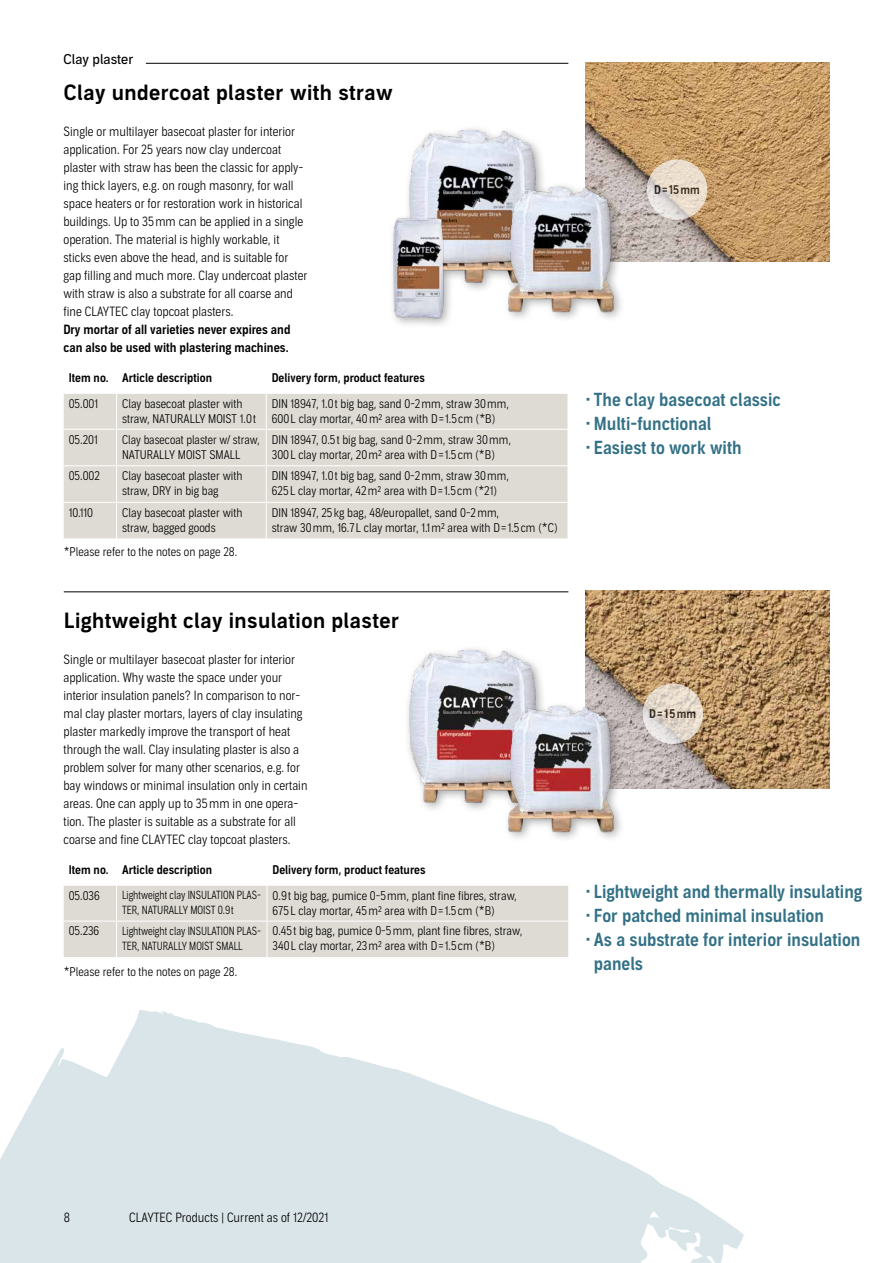
<style>
.page{position:relative;width:893px;height:1263px;background:#fff}
.page>*{position:absolute;margin:0;border:0;box-sizing:border-box;transform-origin:0 0}
.t1{font:21px "Aago Sm";letter-spacing:.02em;color:#000}
.t2{font:18px/24px "Aago Condensed Sm";color:#337186}
.t3{font:13.5px "Aago";color:#000}
.t4{font:300 12.75px/18px "Aago Condensed";color:#000}
.t5{font:12.75px/18px "Aago Condensed Sm";color:#000}
.t6{font:300 12px/15px "Aago Condensed";color:#000}
.t7{font:12px "Aago Condensed Sm";color:#000}
.t8{font:300 11.25px/15px "Aago Condensed";letter-spacing:-.005em;color:#000;scale:.92 1}
</style>
<div class="page">
<svg style="left:0;top:1010px;width:744px;height:253px;fill:#dae5e9"></svg>
<img style="left:585px;top:590px;width:244px;height:198px">
<img style="left:585px;top:63px;width:244px;height:199px">
<div style="left:64px;top:394px;width:504px;height:144px;background:#dedbd4"></div>
<hr style="left:116px;top:394px;width:1px;height:35px;background:#fff">
<hr style="left:266px;top:394px;width:1px;height:35px;background:#fff">
<hr style="left:63px;top:429px;width:54px;height:1px;background:#fff">
<hr style="left:117px;top:429px;width:149px;height:1px;background:#fff">
<hr style="left:116px;top:430px;width:1px;height:35px;background:#fff">
<hr style="left:266px;top:429px;width:302px;height:1px;background:#fff">
<hr style="left:266px;top:430px;width:1px;height:35px;background:#fff">
<hr style="left:63px;top:465px;width:54px;height:1px;background:#fff">
<hr style="left:117px;top:465px;width:149px;height:1px;background:#fff">
<hr style="left:116px;top:466px;width:1px;height:36px;background:#fff">
<hr style="left:266px;top:465px;width:302px;height:1px;background:#fff">
<hr style="left:266px;top:466px;width:1px;height:36px;background:#fff">
<hr style="left:63px;top:502px;width:54px;height:1px;background:#fff">
<hr style="left:117px;top:502px;width:149px;height:1px;background:#fff">
<hr style="left:116px;top:503px;width:1px;height:35px;background:#fff">
<hr style="left:266px;top:502px;width:302px;height:1px;background:#fff">
<hr style="left:266px;top:503px;width:1px;height:35px;background:#fff">
<div style="left:64px;top:886px;width:504px;height:71px;background:#dedbd4"></div>
<hr style="left:116px;top:886px;width:1px;height:35px;background:#fff">
<hr style="left:267px;top:886px;width:1px;height:35px;background:#fff">
<hr style="left:63px;top:921px;width:54px;height:1px;background:#fff">
<hr style="left:117px;top:921px;width:150px;height:1px;background:#fff">
<hr style="left:116px;top:921px;width:1px;height:36px;background:#fff">
<hr style="left:267px;top:921px;width:302px;height:1px;background:#fff">
<hr style="left:267px;top:921px;width:1px;height:36px;background:#fff">
<hr style="left:64px;top:591px;width:504px;height:1px;background:#000">
<hr style="left:146px;top:63px;width:422px;height:1px;background:#000">
<div style="left:403px;top:645px;width:222px;height:197px;background:#000;opacity:.35"></div>
<img style="left:403px;top:645px;width:165px;height:159px">
<img style="left:504px;top:700px;width:117px;height:132px">
<div style="left:388px;top:125px;width:237px;height:204px;background:#000;opacity:.35"></div>
<img style="left:394px;top:125px;width:175px;height:159px">
<img style="left:504px;top:180px;width:117px;height:132px">
<img style="left:388px;top:216px;width:69px;height:103px">
<svg style="left:647px;top:159px;width:60px;height:61px;background:#e5dace"></svg>
<svg style="left:643px;top:684px;width:60px;height:60px;background:#e1d8cd"></svg>
<p class="t3" style="left:64px;top:51px;width:72px">Clay plaster</p>
<h1 class="t1" style="left:64px;top:80px;width:331px">Clay undercoat plaster with straw</h1>
<p class="t4" style="left:64px;top:123px;width:245px">Single or multilayer basecoat plaster for interior application. For 25 years now clay undercoat plaster with straw has been the classic for apply&shy;ing thick layers, e.g. on rough masonry, for wall space heaters or for restoration work in historical buildings. Up to 35mm can be applied in a single operation. The material is highly workable, it sticks even above the head, and is suitable for gap filling and much more. Clay undercoat plaster with straw is also a substrate for all coarse and fine CLAYTEC clay topcoat plasters.</p>
<p class="t5" style="left:64px;top:321px;width:229px">Dry mortar of all varieties never expires and can also be used with plastering machines.</p>
<p class="t7" style="left:69px;top:371px;width:145px">Item no. Article description</p>
<p class="t7" style="left:272px;top:371px;width:155px">Delivery form, product features</p>
<p class="t6" style="left:69px;top:396px;width:31px">05.001</p>
<p class="t6" style="left:122px;top:396px;width:136px">Clay basecoat plaster with straw, NATURALLY MOIST 1.0t</p>
<p class="t6" style="left:272px;top:396px;width:239px">DIN 18947, 1.0t big bag, sand 0-2mm, straw 30mm,<br>600L clay mortar, 40m2 area with D=1.5cm (*B)</p>
<p class="t6" style="left:69px;top:432px;width:31px">05.201</p>
<p class="t6" style="left:122px;top:432px;width:139px">Clay basecoat plaster w/ straw,<br>NATURALLY MOIST SMALL</p>
<p class="t6" style="left:272px;top:432px;width:241px">DIN 18947, 0.5t big bag, sand 0-2mm, straw 30mm,<br>300L clay mortar, 20m2 area with D=1.5cm (*B)</p>
<p class="t6" style="left:69px;top:469px;width:33px">05.002</p>
<p class="t6" style="left:122px;top:469px;width:122px">Clay basecoat plaster with straw, DRY in big bag</p>
<p class="t6" style="left:272px;top:469px;width:239px">DIN 18947, 1.0t big bag, sand 0-2mm, straw 30mm,<br>625L clay mortar, 42m2 area with D=1.5cm (*21)</p>
<p class="t6" style="left:69px;top:505px;width:26px">10.110</p>
<p class="t6" style="left:122px;top:505px;width:122px">Clay basecoat plaster with straw, bagged goods</p>
<p class="t6" style="left:272px;top:505px;width:287px">DIN 18947, 25kg bag, 48/europallet, sand 0-2mm,<br>straw 30mm, 16.7L clay mortar, 1.1m2 area with D=1.5cm (*C)</p>
<p class="t6" style="left:64px;top:544px;width:175px">*Please refer to the notes on page 28.</p>
<h1 class="t1" style="left:64px;top:608px;width:337px">Lightweight clay insulation plaster</h1>
<p class="t4" style="left:64px;top:651px;width:246px">Single or multilayer basecoat plaster for interior application. Why waste the space under your interior insulation panels? In comparison to nor&shy;mal clay plaster mortars, layers of clay insulating plaster markedly improve the transport of heat through the wall. Clay insulating plaster is also a problem solver for many other scenarios, e.g. for bay windows or minimal insulation only in certain areas. One can apply up to 35mm in one opera&shy;tion. The plaster is suitable as a substrate for all coarse and fine CLAYTEC clay topcoat plasters.</p>
<p class="t7" style="left:69px;top:863px;width:145px">Item no. Article description</p>
<p class="t7" style="left:273px;top:863px;width:155px">Delivery form, product features</p>
<p class="t6" style="left:69px;top:888px;width:33px">05.036</p>
<p class="t8" style="left:122px;top:888px;width:152px">Lightweight clay INSULATION PLAS-<br>TER, NATURALLY MOIST 0.9t</p>
<p class="t6" style="left:273px;top:888px;width:246px">0.9t big bag, pumice 0-5mm, plant fine fibres, straw,<br>675L clay mortar, 45m2 area with D=1.5cm (*B)</p>
<p class="t6" style="left:69px;top:924px;width:32px">05.236</p>
<p class="t8" style="left:122px;top:924px;width:152px">Lightweight clay INSULATION PLAS-<br>TER, NATURALLY MOIST SMALL</p>
<p class="t6" style="left:273px;top:924px;width:251px">0.45t big bag, pumice 0-5mm, plant fine fibres, straw,<br>340L clay mortar, 23m2 area with D=1.5cm (*B)</p>
<p class="t6" style="left:64px;top:964px;width:175px">*Please refer to the notes on page 28.</p>
<p class="t7" style="left:654px;top:183px;width:47px">D=15mm</p>
<h2 class="t2" style="left:585px;top:388px;width:197px">• The clay basecoat classic</h2>
<h2 class="t2" style="left:585px;top:412px;width:127px">• Multi-functional</h2>
<h2 class="t2" style="left:585px;top:436px;width:158px">• Easiest to work with</h2>
<p class="t7" style="left:649px;top:707px;width:48px">D=15mm</p>
<h2 class="t2" style="left:585px;top:880px;width:278px">• Lightweight and thermally insulating</h2>
<h2 class="t2" style="left:585px;top:904px;width:240px">• For patched minimal insulation</h2>
<h2 class="t2" style="left:594px;top:928px;width:268px;text-indent:-8px">• As a substrate for interior insulation panels</h2>
<p class="t4" style="left:64px;top:1209px;width:8px">8</p>
<p class="t4" style="left:129px;top:1209px;width:200px">CLAYTEC Products | Current as of 12/2021</p>
</div>
